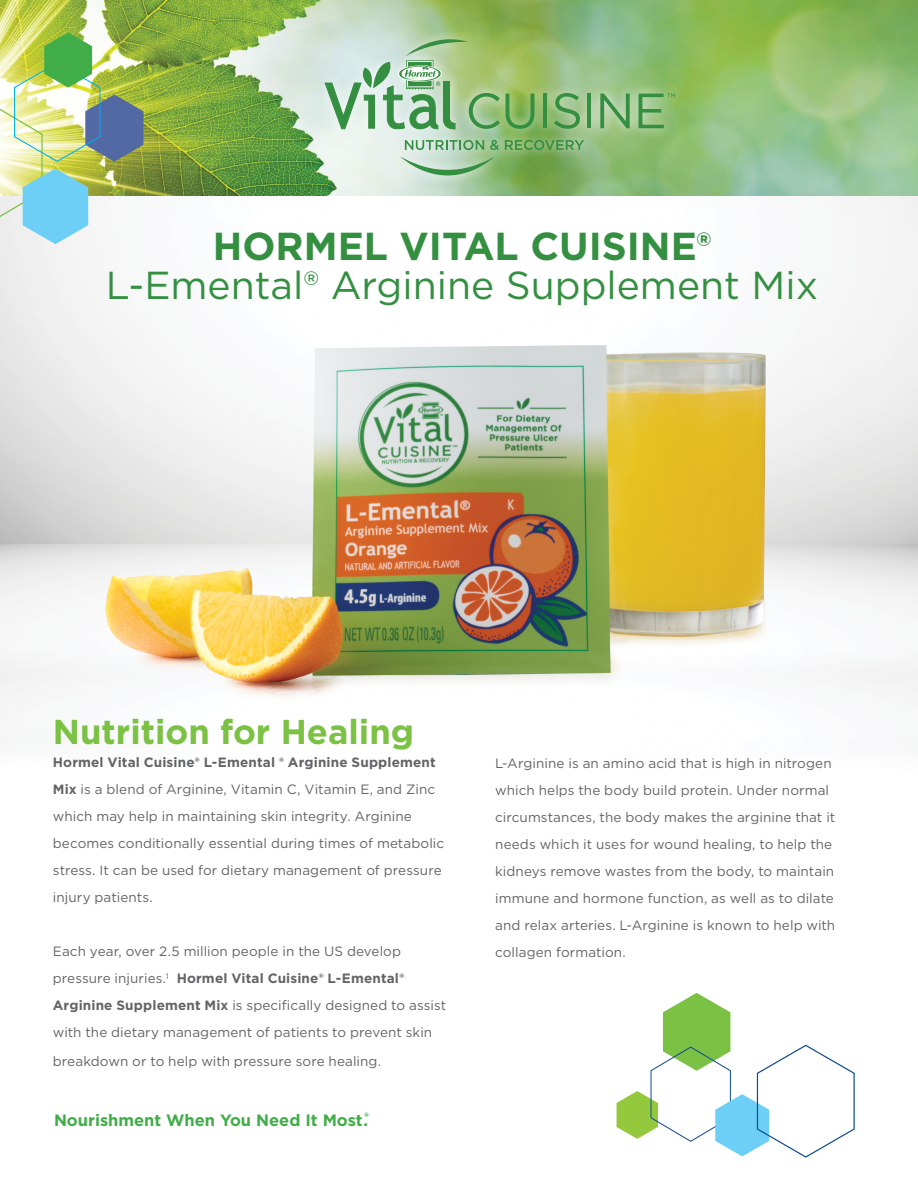
<style>
.page{position:relative;width:918px;height:1188px;background:#fff}
.page>*{position:absolute;margin:0;border:0;box-sizing:border-box;transform-origin:0 0}
.t1{font:39px "Gotham";color:#348f41}
.t2{font:700 39px "Gotham";color:#348f41}
.t3{font:700 34.5px "Gotham";color:#7bc143}
.t4{font:700 16.5px "Gotham";color:#41ad49}
.t5{font:13.5px/27px "Gotham";letter-spacing:.005em;color:#636466}
.s1{font-weight:700}
</style>
<div class="page">
<img style="left:0;top:196px;width:918px;height:542px">
<img style="left:0;top:0;width:918px;height:196px">
<svg style="left:0;top:32px;width:143px;height:212px"></svg>
<svg style="left:617px;top:993px;width:238px;height:165px"></svg>
<div style="left:315px;top:29px;width:370px;height:157px;background:#fff;opacity:.79"></div>
<svg style="left:400px;top:156px;width:95px;height:19px;background:#a5cba8"></svg>
<svg style="left:506px;top:94px;width:28px;height:35px"></svg>
<hr style="left:543px;top:94px;width:4px;height:34px;background:#348f41">
<svg style="left:554px;top:93px;width:26px;height:36px"></svg>
<hr style="left:587px;top:94px;width:4px;height:34px;background:#348f41">
<svg style="left:600px;top:94px;width:30px;height:34px"></svg>
<svg style="left:639px;top:93px;width:36px;height:35px"></svg>
<svg style="left:405px;top:140px;width:79px;height:10px"></svg>
<svg style="left:490px;top:140px;width:9px;height:10px"></svg>
<svg style="left:505px;top:140px;width:79px;height:10px"></svg>
<svg style="left:325px;top:39px;width:175px;height:90px;background:#a8cca4"></svg>
<h1 class="t2" style="left:213px;top:220px;width:500px">HORMEL VITAL CUISINE®</h1>
<h1 class="t1" style="left:106px;top:260px;width:714px">L-Emental® Arginine Supplement Mix</h1>
<h2 class="t3" style="left:53px;top:709px;width:363px">Nutrition for Healing</h2>
<p class="t5" style="left:53px;top:749px;width:393px"><span class="s1">Hormel Vital Cuisine® L-Emental ® Arginine Supplement Mix</span> is a blend of Arginine, Vitamin C, Vitamin E, and Zinc which may help in maintaining skin integrity. Arginine becomes conditionally essential during times of metabolic stress. It can be used for dietary management of pressure injury patients.</p>
<p class="t5" style="left:53px;top:938px;width:395px">Each year, over 2.5 million people in the US develop pressure injuries.<sup>1</sup> <span class="s1">Hormel Vital Cuisine® L-Emental® Arginine Supplement Mix</span> is specifically designed to assist with the dietary management of patients to prevent skin</p>
<p class="t5" style="left:53px;top:1047px;width:330px">breakdown or to help with pressure sore healing.</p>
<p class="t4" style="left:54px;top:1110px;width:317px">Nourishment When You Need It Most.<sup>®</sup></p>
<p class="t5" style="left:495px;top:749px;width:342px">L-Arginine is an amino acid that is high in nitrogen which helps the body build protein. Under normal circumstances, the body makes the arginine that it needs which it uses for wound healing, to help the kidneys remove wastes from the body, to maintain immune and hormone function, as well as to dilate and relax arteries. L-Arginine is known to help with collagen formation.</p>
</div>
